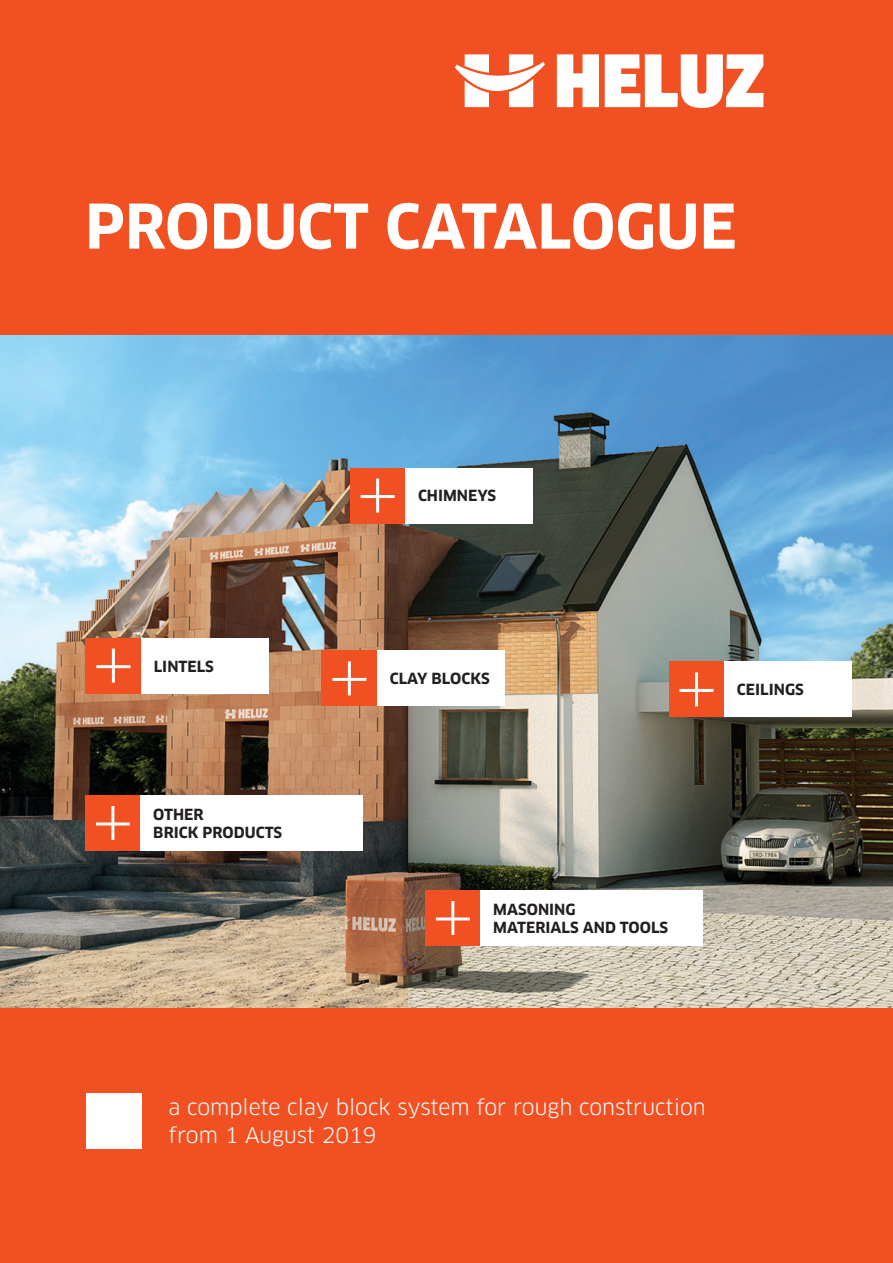
<style>
.page{position:relative;width:893px;height:1263px;background:#f15122}
.page>*{position:absolute;margin:0;border:0;box-sizing:border-box;transform-origin:0 0}
.t1{font:700 60px "Clan";color:#fff}
.t2{font:21px/28.5px "Clan";color:#fff}
.t3{font:700 15px/18px "Clan";color:#231f20}
</style>
<div class="page">
<svg style="left:455px;top:54px;width:90px;height:53px"></svg>
<svg style="left:557px;top:54px;width:42px;height:53px;background:#fce1da"></svg>
<svg style="left:605px;top:54px;width:158px;height:54px"></svg>
<div style="left:86px;top:1093px;width:55px;height:55px;background:#fff"></div>
<img style="left:0;top:336px;width:893px;height:672px">
<div style="left:669px;top:662px;width:55px;height:55px;background:#f15122"></div>
<div style="left:724px;top:662px;width:128px;height:55px;background:#fff"></div>
<hr style="left:679px;top:689px;width:34px;height:3px;background:#fff">
<hr style="left:695px;top:672px;width:3px;height:34px;background:#fff">
<div style="left:350px;top:468px;width:55px;height:55px;background:#f15122"></div>
<div style="left:405px;top:468px;width:128px;height:55px;background:#fff"></div>
<hr style="left:361px;top:495px;width:34px;height:3px;background:#fff">
<hr style="left:376px;top:478px;width:3px;height:34px;background:#fff">
<div style="left:86px;top:638px;width:55px;height:55px;background:#f15122"></div>
<div style="left:141px;top:638px;width:128px;height:55px;background:#fff"></div>
<hr style="left:96px;top:665px;width:34px;height:3px;background:#fff">
<hr style="left:112px;top:649px;width:3px;height:34px;background:#fff">
<div style="left:322px;top:651px;width:55px;height:55px;background:#f15122"></div>
<div style="left:377px;top:651px;width:128px;height:55px;background:#fff"></div>
<hr style="left:332px;top:678px;width:34px;height:3px;background:#fff">
<hr style="left:348px;top:661px;width:3px;height:34px;background:#fff">
<div style="left:85px;top:795px;width:56px;height:56px;background:#f15122"></div>
<div style="left:141px;top:795px;width:222px;height:56px;background:#fff"></div>
<hr style="left:96px;top:822px;width:34px;height:3px;background:#fff">
<hr style="left:111px;top:806px;width:3px;height:34px;background:#fff">
<div style="left:425px;top:890px;width:55px;height:56px;background:#f15122"></div>
<div style="left:480px;top:890px;width:223px;height:56px;background:#fff"></div>
<hr style="left:436px;top:917px;width:34px;height:3px;background:#fff">
<hr style="left:451px;top:901px;width:3px;height:34px;background:#fff">
<h1 class="t1" style="left:85px;top:190px;width:653px">PRODUCT CATALOGUE</h1>
<p class="t3" style="left:154px;top:657px;width:62px">LINTELS</p>
<p class="t3" style="left:153px;top:805px;width:130px">OTHER<br>BRICK PRODUCTS</p>
<p class="t3" style="left:418px;top:487px;width:80px">CHIMNEYS</p>
<p class="t3" style="left:390px;top:669px;width:102px">CLAY BLOCKS</p>
<p class="t3" style="left:737px;top:680px;width:68px">CEILINGS</p>
<p class="t3" style="left:493px;top:900px;width:176px">MASONING<br>MATERIALS AND TOOLS</p>
<h2 class="t2" style="left:169px;top:1092px;width:539px">a complete clay block system for rough construction from 1 August 2019</h2>
</div>
